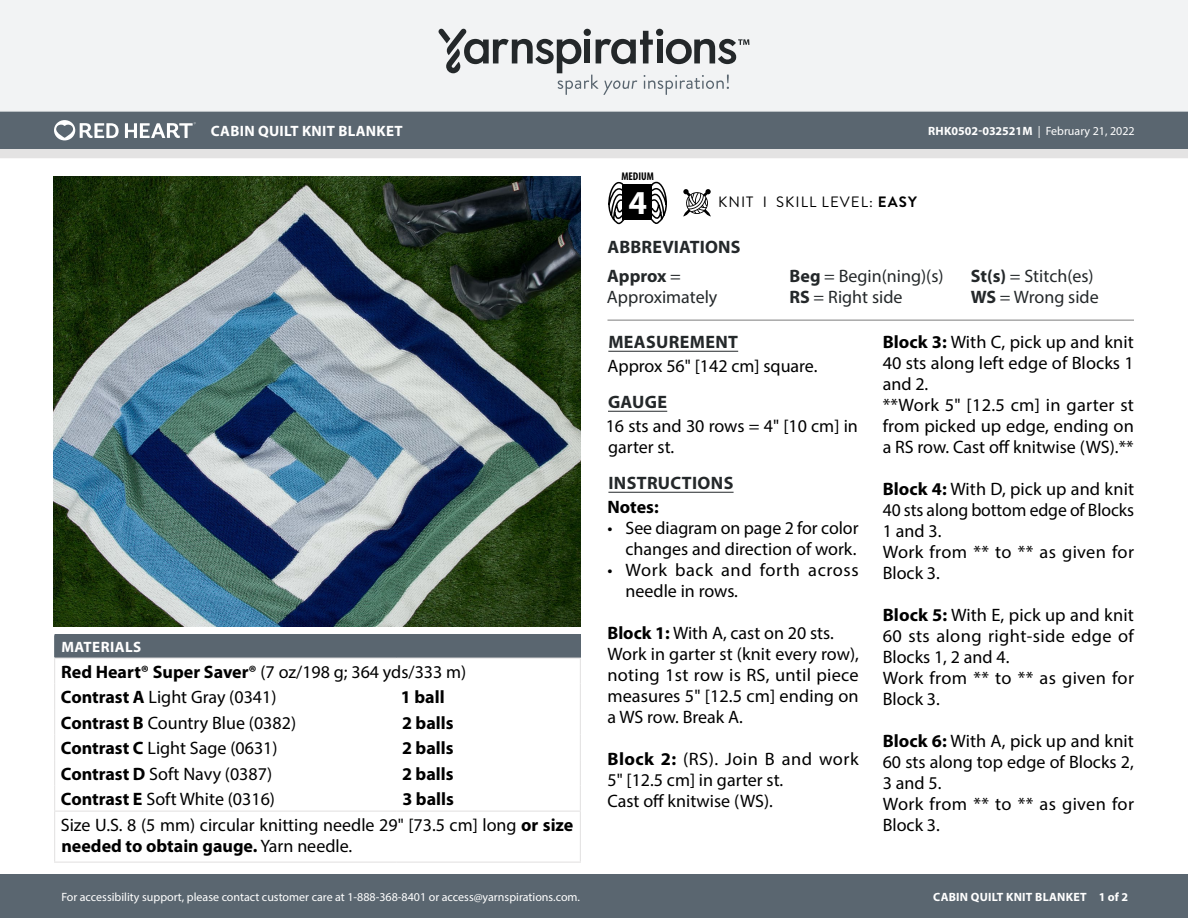
<style>
.page{position:relative;width:1188px;height:918px;background:#fff}
.page>*{position:absolute;margin:0;border:0;box-sizing:border-box;transform-origin:0 0}
.t1{font:700 33.6px "Myriad Pro";color:#fff}
.Body_-__Auto_Style_w{font:18px/21px "Myriad Pro";letter-spacing:.005em;color:#000;text-align:justify}
.Material_-__Colors_i{font:18px "Myriad Pro";color:#000}
.Materials_-_Needle{font:18px/21px "Myriad Pro";color:#000}
.Abbreviations_-_With{font:18px/21px "Myriad Pro";color:#24282a}
.Materials_-_Brand{font:18px "Myriad Pro";color:#000}
.Body_-_HEADERS_-_Und{font:700 18px "Myriad Pro";letter-spacing:.02em;color:#24282a}
.Body_-__Auto_Style_w-2{font:18px/21px "Myriad Pro";letter-spacing:.035em;color:#000}
.Body_-_NO_Automatic{font:18px/21px "Myriad Pro";color:#000}
.Material_-__Colors_i-2{font:700 18px "Myriad Pro";color:#000}
.Body_-__Auto_Style_w-3{font:700 18px "Myriad Pro";color:#000}
.Materials_-__Header{font:700 15px "Myriad Pro";letter-spacing:.02em;color:#fff}
.Type_of_pattern___Sk{font:15px "Brandon Grotesque";letter-spacing:.07em;color:#000}
.t2{font:12px "Myriad Pro";color:#fff}
.t3{font:700 12px "Myriad Pro";letter-spacing:.02em;color:#fff}
.t4{font:700 condensed 11.25px "Myriad Pro";color:#000}
.s1{font-weight:700}
</style>
<div class="page">
<div style="left:0;top:875px;width:1188px;height:43px;background:#5a6670"></div>
<div style="left:0;top:149px;width:1188px;height:9px;background:#e4e3e3"></div>
<div style="left:0;top:111px;width:1188px;height:38px;background:#5a6670"></div>
<div style="left:0;top:0;width:1188px;height:112px;background:#f2f3f4"></div>
<svg style="left:438px;top:29px;width:311px;height:66px"></svg>
<svg style="left:683px;top:189px;width:28px;height:28px"></svg>
<svg style="left:608px;top:181px;width:18px;height:43px"></svg>
<svg style="left:649px;top:181px;width:18px;height:43px"></svg>
<div style="left:622px;top:185px;width:30px;height:35px;background:#000"></div>
<svg style="left:54px;top:120px;width:65px;height:20px"></svg>
<svg style="left:125px;top:122px;width:71px;height:16px"></svg>
<img style="left:54px;top:177px;width:527px;height:450px">
<hr style="left:608px;top:351px;width:130px;height:1px;background:#24282a">
<hr style="left:608px;top:411px;width:59px;height:1px;background:#24282a">
<hr style="left:608px;top:492px;width:126px;height:1px;background:#24282a">
<hr style="left:608px;top:320px;width:526px;height:1px;background:#7d7d7d">
<div style="left:55px;top:635px;width:525px;height:23px;background:#5a6670"></div>
<hr style="left:54px;top:634px;width:342px;height:1px;background:#5a6670">
<hr style="left:396px;top:634px;width:185px;height:1px;background:#5a6670">
<hr style="left:54px;top:658px;width:342px;height:1px;background:#e4e3e3">
<hr style="left:396px;top:658px;width:185px;height:1px;background:#e4e3e3">
<svg style="left:54px;top:635px;width:1px;height:176px"></svg>
<svg style="left:580px;top:635px;width:1px;height:176px"></svg>
<hr style="left:54px;top:812px;width:1px;height:50px;background:#e4e3e3">
<hr style="left:54px;top:811px;width:342px;height:1px;background:#e4e3e3">
<hr style="left:396px;top:811px;width:185px;height:1px;background:#e4e3e3">
<hr style="left:580px;top:812px;width:1px;height:50px;background:#e4e3e3">
<hr style="left:54px;top:862px;width:342px;height:1px;background:#e4e3e3">
<hr style="left:396px;top:862px;width:185px;height:1px;background:#e4e3e3">
<p class="Materials_-__Header" style="left:211px;top:121px;width:193px">CABIN QUILT KNIT BLANKET</p>
<p class="Materials_-__Header" style="left:61px;top:637px;width:81px">MATERIALS</p>
<p class="Materials_-_Brand" style="left:61px;top:660px;width:407px"><span class="s1">Red Heart® Super Saver®</span> (7 oz/198 g; 364 yds/333 m)</p>
<p class="Material_-__Colors_i" style="left:61px;top:686px;width:217px"><span class="s1">Contrast A</span> Light Gray (0341)</p>
<p class="Material_-__Colors_i-2" style="left:401px;top:685px;width:45px">1 ball</p>
<p class="Material_-__Colors_i" style="left:61px;top:711px;width:237px"><span class="s1">Contrast B</span> Country Blue (0382)</p>
<p class="Material_-__Colors_i-2" style="left:402px;top:711px;width:53px">2 balls</p>
<p class="Material_-__Colors_i" style="left:61px;top:737px;width:218px"><span class="s1">Contrast C</span> Light Sage (0631)</p>
<p class="Material_-__Colors_i-2" style="left:402px;top:736px;width:53px">2 balls</p>
<p class="Material_-__Colors_i" style="left:61px;top:762px;width:213px"><span class="s1">Contrast D</span> Soft Navy (0387)</p>
<p class="Material_-__Colors_i-2" style="left:402px;top:762px;width:53px">2 balls</p>
<p class="Material_-__Colors_i" style="left:61px;top:788px;width:216px"><span class="s1">Contrast E</span> Soft White (0316)</p>
<p class="Material_-__Colors_i-2" style="left:402px;top:787px;width:53px">3 balls</p>
<p class="Materials_-_Needle" style="left:61px;top:814px;width:514px">Size U.S. 8 (5 mm) circular knitting needle 29" [73.5 cm] long <span class="s1">or size needed to obtain gauge.</span> Yarn needle.</p>
<p class="t2" style="left:61px;top:889px;width:520px">For accessibility support, please contact customer care at 1-888-368-8401 or access@yarnspirations.com.</p>
<p class="t2" style="left:928px;top:124px;width:208px"><span class="s1">RHK0502-032521M</span> | February 21, 2022</p>
<p class="t4" style="left:621px;top:169px;width:34px">MEDIUM</p>
<h1 class="t1" style="left:629px;top:180px;width:20px">4</h1>
<p class="Type_of_pattern___Sk" style="left:718px;top:192px;width:200px">KNIT I SKILL LEVEL: <span class="s1">EASY</span></p>
<p class="Body_-_HEADERS_-_Und" style="left:608px;top:235px;width:135px">ABBREVIATIONS</p>
<p class="Abbreviations_-_With" style="left:607px;top:265px;width:112px"><span class="s1">Approx</span> =<br>Approximately</p>
<p class="Abbreviations_-_With" style="left:790px;top:265px;width:156px"><span class="s1">Beg</span> = Begin(ning)(s)</p>
<p class="Abbreviations_-_With" style="left:790px;top:286px;width:114px"><span class="s1">RS</span> = Right side</p>
<p class="Abbreviations_-_With" style="left:971px;top:265px;width:124px"><span class="s1">St(s)</span> = Stitch(es)</p>
<p class="Abbreviations_-_With" style="left:971px;top:286px;width:129px"><span class="s1">WS</span> = Wrong side</p>
<p class="Body_-_HEADERS_-_Und" style="left:608px;top:330px;width:131px">MEASUREMENT</p>
<p class="Body_-__Auto_Style_w" style="left:608px;top:355px;width:212px">Approx 56" [142 cm] square.</p>
<p class="Body_-_HEADERS_-_Und" style="left:608px;top:390px;width:61px">GAUGE</p>
<p class="Body_-_NO_Automatic" style="left:606px;top:415px;width:254px">16 sts and 30 rows = 4" [10 cm] in garter st.</p>
<p class="Body_-_HEADERS_-_Und" style="left:608px;top:471px;width:126px">INSTRUCTIONS</p>
<p class="Body_-__Auto_Style_w-3" style="left:608px;top:495px;width:53px">Notes:</p>
<p class="Body_-__Auto_Style_w" style="left:608px;top:517px;width:253px;text-align:right">• See diagram on page 2 for color changes and direction of work.</p>
<p class="Body_-__Auto_Style_w-2" style="left:626px;top:559px;width:235px;text-indent:-18px">• Work back and forth across needle in rows.</p>
<p class="Body_-__Auto_Style_w" style="left:608px;top:622px;width:228px"><span class="s1">Block 1:</span> With A, cast on 20 sts.</p>
<p class="Body_-__Auto_Style_w" style="left:608px;top:643px;width:253px">Work in garter st (knit every row), noting 1st row is RS, until piece measures 5" [12.5 cm] ending on a WS row. Break A.</p>
<p class="Body_-__Auto_Style_w" style="left:608px;top:748px;width:253px"><span class="s1">Block 2:</span> (RS). Join B and work<br>5" [12.5 cm] in garter st.</p>
<p class="Body_-__Auto_Style_w" style="left:608px;top:790px;width:167px">Cast off knitwise (WS).</p>
<p class="Body_-__Auto_Style_w" style="left:883px;top:331px;width:253px"><span class="s1">Block 3:</span> With C, pick up and knit 40 sts along left edge of Blocks 1 and 2.</p>
<p class="Body_-__Auto_Style_w" style="left:883px;top:394px;width:253px">**Work 5" [12.5 cm] in garter st from picked up edge, ending on a RS row. Cast off knitwise (WS).**</p>
<p class="Body_-__Auto_Style_w" style="left:883px;top:478px;width:253px"><span class="s1">Block 4:</span> With D, pick up and knit 40 sts along bottom edge of Blocks 1 and 3.</p>
<p class="Body_-__Auto_Style_w" style="left:883px;top:541px;width:253px">Work from ** to ** as given for<br>Block 3.</p>
<p class="Body_-__Auto_Style_w" style="left:883px;top:604px;width:253px"><span class="s1">Block 5:</span> With E, pick up and knit 60 sts along right-side edge of Blocks 1, 2 and 4.</p>
<p class="Body_-__Auto_Style_w" style="left:883px;top:667px;width:253px">Work from ** to ** as given for<br>Block 3.</p>
<p class="Body_-__Auto_Style_w" style="left:883px;top:730px;width:253px"><span class="s1">Block 6:</span> With A, pick up and knit 60 sts along top edge of Blocks 2, 3 and 5.</p>
<p class="Body_-__Auto_Style_w" style="left:883px;top:793px;width:253px">Work from ** to ** as given for<br>Block 3.</p>
<p class="t3" style="left:933px;top:889px;width:196px">CABIN QUILT KNIT BLANKET 1 of 2</p>
</div>
